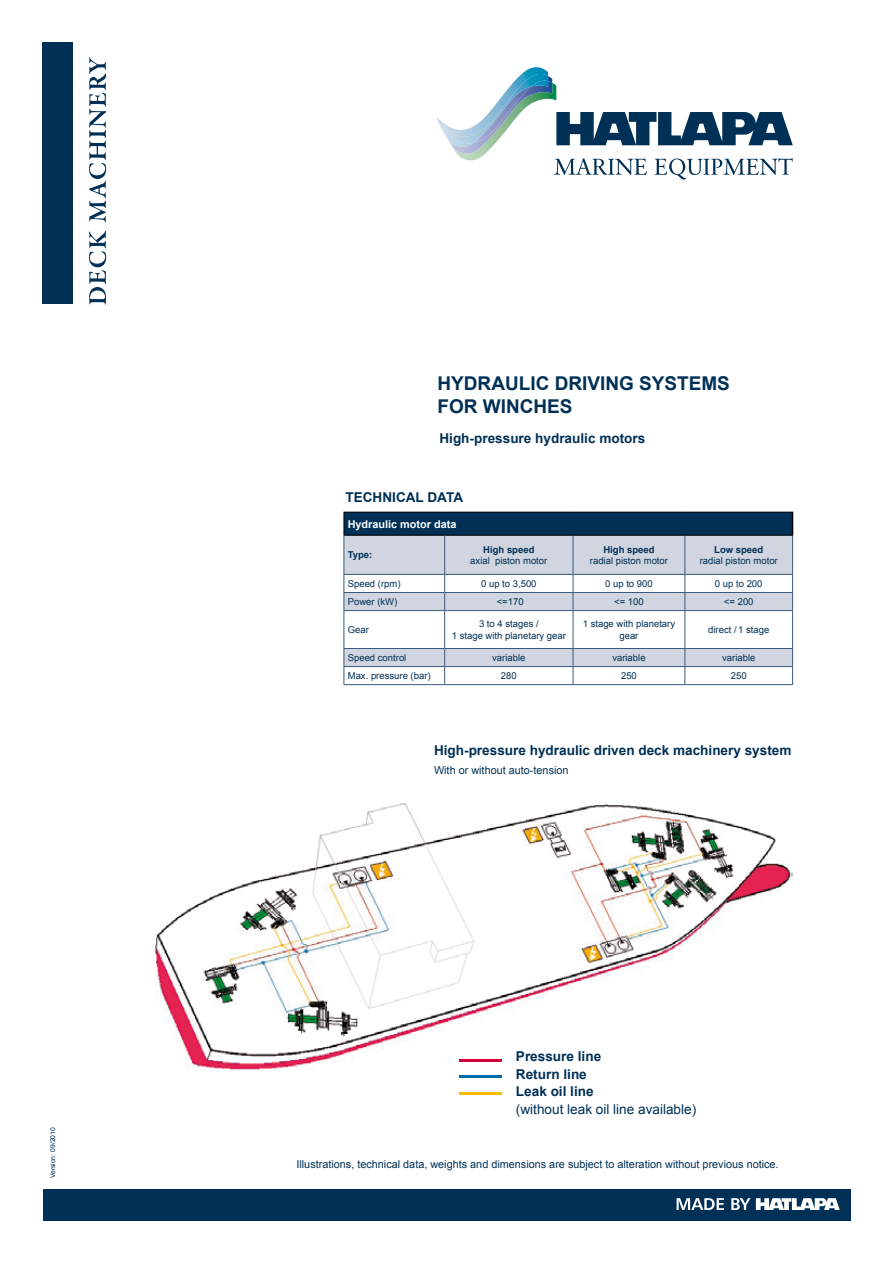
<style>
.page{position:relative;width:893px;height:1263px;background:#fff}
.page>*{position:absolute;margin:0;border:0;box-sizing:border-box;transform-origin:0 0}
.t1{font:700 19.05px/22.8px "Arial";color:#003056}
.t2{font:700 13.5px/17.5px "Arial";color:#003056}
.t3{font:13.5px "Arial";color:#003056}
.t4{font:10.8px "Arial";color:#003056}
.t5{font:700 10.8px "Arial";color:#fff}
.t6{font:9.45px/11.4px "Arial";color:#003056;text-align:center}
.t7{font:700 9.45px "Arial";color:#003056}
.t8{font:6.75px "Arial";color:#003056}
</style>
<div class="page">
<div style="left:43px;top:43px;width:30px;height:261px;background:#003056"></div>
<svg style="left:89px;top:57px;width:17px;height:248px"></svg>
<img style="left:155px;top:803px;width:637px;height:268px">
<div style="left:344px;top:512px;width:449px;height:23px;background:#003056"></div>
<svg style="left:345px;top:536px;width:447px;height:130px;fill:#d0d5e0"></svg>
<svg style="left:792px;top:513px;width:1px;height:22px"></svg>
<hr style="left:344px;top:512px;width:101px;height:1px;background:#000">
<svg style="left:344px;top:512px;width:1px;height:23px"></svg>
<hr style="left:445px;top:512px;width:128px;height:1px;background:#000">
<hr style="left:573px;top:512px;width:112px;height:1px;background:#000">
<hr style="left:685px;top:512px;width:108px;height:1px;background:#000">
<hr style="left:344px;top:535px;width:101px;height:1px;background:#000">
<hr style="left:445px;top:535px;width:128px;height:1px;background:#000">
<hr style="left:573px;top:535px;width:112px;height:1px;background:#000">
<hr style="left:685px;top:535px;width:108px;height:1px;background:#000">
<hr style="left:344px;top:536px;width:1px;height:38px;background:#395a7f">
<hr style="left:444px;top:536px;width:1px;height:38px;background:#395a7f">
<hr style="left:573px;top:536px;width:1px;height:38px;background:#395a7f">
<hr style="left:685px;top:536px;width:1px;height:38px;background:#395a7f">
<hr style="left:792px;top:536px;width:1px;height:38px;background:#395a7f">
<hr style="left:344px;top:574px;width:101px;height:1px;background:#395a7f">
<hr style="left:445px;top:574px;width:128px;height:1px;background:#395a7f">
<hr style="left:573px;top:574px;width:112px;height:1px;background:#395a7f">
<hr style="left:685px;top:574px;width:108px;height:1px;background:#395a7f">
<hr style="left:344px;top:592px;width:101px;height:1px;background:#395a7f">
<svg style="left:344px;top:575px;width:1px;height:35px"></svg>
<hr style="left:445px;top:592px;width:128px;height:1px;background:#395a7f">
<svg style="left:444px;top:575px;width:1px;height:35px"></svg>
<hr style="left:573px;top:592px;width:112px;height:1px;background:#395a7f">
<svg style="left:573px;top:575px;width:1px;height:35px"></svg>
<hr style="left:685px;top:592px;width:108px;height:1px;background:#395a7f">
<svg style="left:685px;top:575px;width:1px;height:35px"></svg>
<svg style="left:792px;top:575px;width:1px;height:35px"></svg>
<hr style="left:344px;top:610px;width:101px;height:1px;background:#395a7f">
<hr style="left:344px;top:611px;width:1px;height:37px;background:#395a7f">
<hr style="left:445px;top:610px;width:128px;height:1px;background:#395a7f">
<hr style="left:444px;top:611px;width:1px;height:37px;background:#395a7f">
<hr style="left:573px;top:610px;width:112px;height:1px;background:#395a7f">
<hr style="left:573px;top:611px;width:1px;height:37px;background:#395a7f">
<hr style="left:685px;top:610px;width:108px;height:1px;background:#395a7f">
<hr style="left:685px;top:611px;width:1px;height:37px;background:#395a7f">
<hr style="left:792px;top:611px;width:1px;height:37px;background:#395a7f">
<hr style="left:344px;top:648px;width:101px;height:1px;background:#395a7f">
<hr style="left:445px;top:648px;width:128px;height:1px;background:#395a7f">
<hr style="left:573px;top:648px;width:112px;height:1px;background:#395a7f">
<hr style="left:685px;top:648px;width:108px;height:1px;background:#395a7f">
<hr style="left:344px;top:666px;width:101px;height:1px;background:#395a7f">
<svg style="left:344px;top:649px;width:1px;height:35px"></svg>
<hr style="left:445px;top:666px;width:128px;height:1px;background:#395a7f">
<svg style="left:444px;top:649px;width:1px;height:35px"></svg>
<hr style="left:573px;top:666px;width:112px;height:1px;background:#395a7f">
<svg style="left:573px;top:649px;width:1px;height:35px"></svg>
<hr style="left:685px;top:666px;width:108px;height:1px;background:#395a7f">
<svg style="left:685px;top:649px;width:1px;height:35px"></svg>
<svg style="left:792px;top:649px;width:1px;height:35px"></svg>
<hr style="left:344px;top:684px;width:101px;height:1px;background:#395a7f">
<hr style="left:445px;top:684px;width:128px;height:1px;background:#395a7f">
<hr style="left:573px;top:684px;width:112px;height:1px;background:#395a7f">
<hr style="left:685px;top:684px;width:108px;height:1px;background:#395a7f">
<svg style="left:448px;top:1045px;width:68px;height:4px"></svg>
<hr style="left:459px;top:1059px;width:43px;height:2px;background:#d4003c">
<hr style="left:459px;top:1076px;width:43px;height:2px;background:#006ab3">
<hr style="left:459px;top:1092px;width:43px;height:2px;background:#fabb00">
<div style="left:516px;top:1045px;width:114px;height:64px;background:#fff"></div>
<div style="left:43px;top:1189px;width:807px;height:31px;background:#003056"></div>
<svg style="left:677px;top:1198px;width:73px;height:12px"></svg>
<svg style="left:756px;top:1198px;width:84px;height:12px"></svg>
<img style="left:457px;top:83px;width:99px;height:77px">
<img style="left:452px;top:81px;width:100px;height:73px">
<img style="left:436px;top:67px;width:112px;height:58px">
<img style="left:440px;top:74px;width:108px;height:59px">
<img style="left:444px;top:81px;width:104px;height:66px">
<svg style="left:554px;top:158px;width:239px;height:22px"></svg>
<svg style="left:556px;top:112px;width:237px;height:33px"></svg>
<p class="t8" style="left:48px;top:1178px;width:53px;rotate:-90deg">Version: 09/2010</p>
<h1 class="t1" style="left:437px;top:373px;width:294px">hydraulic DrivING SYSTEMS<br>FOR WINCH ES</h1>
<h2 class="t2" style="left:439px;top:430px;width:207px">High-pressure hydraulic motors</h2>
<h2 class="t2" style="left:345px;top:489px;width:119px">Technical Data</h2>
<p class="t5" style="left:348px;top:517px;width:110px">Hydraulic motor data</p>
<p class="t7" style="left:348px;top:549px;width:26px">Type:</p>
<p class="t7" style="left:483px;top:543px;width:53px">High speed</p>
<p class="t6" style="left:470px;top:555px;width:79px">axial piston motor</p>
<p class="t7" style="left:603px;top:543px;width:53px">High speed</p>
<p class="t6" style="left:590px;top:555px;width:80px">radial piston motor</p>
<p class="t7" style="left:714px;top:543px;width:51px">Low speed</p>
<p class="t6" style="left:700px;top:555px;width:80px">radial piston motor</p>
<p class="t6" style="left:348px;top:578px;width:54px">Speed (rpm)</p>
<p class="t6" style="left:481px;top:578px;width:57px">0 up to 3,500</p>
<p class="t6" style="left:605px;top:578px;width:49px">0 up to 900</p>
<p class="t6" style="left:715px;top:578px;width:49px">0 up to 200</p>
<p class="t6" style="left:348px;top:596px;width:51px">Power (kW)</p>
<p class="t6" style="left:497px;top:596px;width:28px">&lt;=170</p>
<p class="t6" style="left:614px;top:596px;width:31px">&lt;= 100</p>
<p class="t6" style="left:724px;top:596px;width:31px">&lt;= 200</p>
<p class="t6" style="left:348px;top:624px;width:23px">Gear</p>
<p class="t6" style="left:452px;top:618px;width:116px">3 to 4 stages /<br>1 stage with planetary gear</p>
<p class="t6" style="left:583px;top:618px;width:94px">1 stage with planetary gear</p>
<p class="t6" style="left:708px;top:624px;width:63px">direct / 1 stage</p>
<p class="t6" style="left:348px;top:652px;width:60px">Speed control</p>
<p class="t6" style="left:492px;top:652px;width:35px">variable</p>
<p class="t6" style="left:612px;top:652px;width:35px">variable</p>
<p class="t6" style="left:722px;top:652px;width:35px">variable</p>
<p class="t6" style="left:348px;top:670px;width:84px">Max. pressure (bar)</p>
<p class="t6" style="left:501px;top:670px;width:17px">280</p>
<p class="t6" style="left:621px;top:670px;width:17px">250</p>
<p class="t6" style="left:731px;top:670px;width:17px">250</p>
<h2 class="t2" style="left:434px;top:742px;width:359px">High-pressure hydraulic driven deck machinery system</h2>
<p class="t4" style="left:434px;top:763px;width:136px">With or without auto-tension</p>
<h2 class="t2" style="left:516px;top:1048px;width:87px">Pressure line<br>Return line<br>Leak oil line</h2>
<h2 class="t3" style="left:516px;top:1100px;width:182px">(without leak oil line available)</h2>
<p class="t4" style="left:296px;top:1157px;width:484px">Illustrations, technical data, weights and dimensions are subject to alteration without previous notice.</p>
</div>
